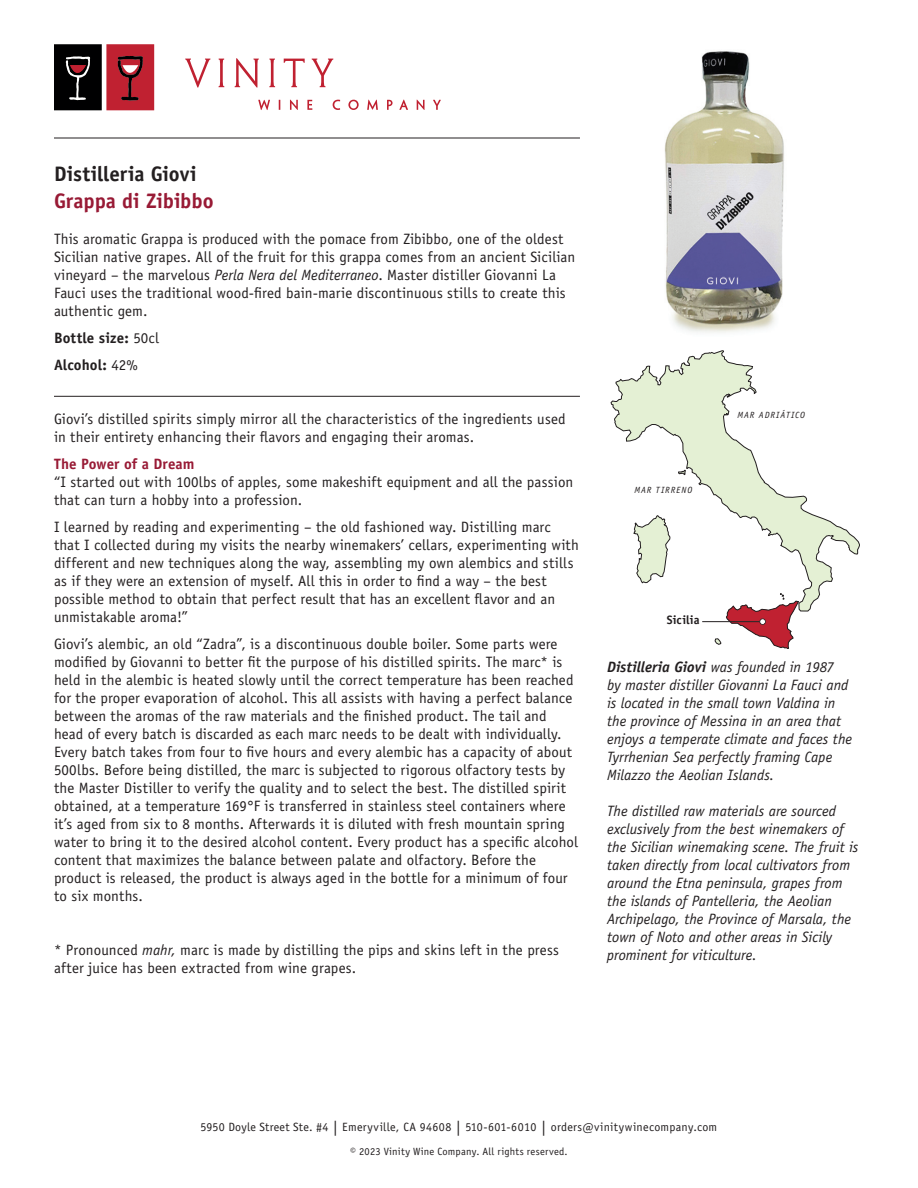
<style>
.page{position:relative;width:918px;height:1188px;background:#fff}
.page>*{position:absolute;margin:0;border:0;box-sizing:border-box;transform-origin:0 0}
.t1{font:700 21px "Officina Sans Std";letter-spacing:-.005em;color:#231f20}
.t2{font:700 21px "Officina Sans Std";letter-spacing:-.005em;color:#981a35}
.t3{font:15px/18px "Officina Sans Std";letter-spacing:.005em;color:#231f20}
.t4{font:italic 15px/18px "Officina Sans Std";color:#231f20}
.t5{font:700 15px/27px "Officina Sans Std";letter-spacing:.005em;color:#231f20}
.t6{font:700 15px "Officina Sans Std";letter-spacing:.005em;color:#981a35}
.t7{font:700 12.15px "Officina Sans Std";letter-spacing:.005em;color:#231f20}
.t8{font:12px "Officina Sans Std";letter-spacing:.025em;color:#231f20}
.t9{font:10.5px "Officina Sans Std";letter-spacing:.02em;color:#231f20}
.t10{font:italic 9px "Officina Sans Std";letter-spacing:.105em;color:#231f20}
.s1{font-style:italic}
.s2{font-weight:400}
.s3{font-weight:700}
.s4{font-size:15px}
</style>
<div class="page">
<img style="left:664px;top:51px;width:120px;height:282px">
<svg style="left:611px;top:351px;width:249px;height:298px"></svg>
<hr style="left:54px;top:138px;width:526px;height:1px;background:#231f20">
<svg style="left:54px;top:44px;width:100px;height:66px;background:#6a272e"></svg>
<svg style="left:185px;top:59px;width:25px;height:29px"></svg>
<svg style="left:219px;top:59px;width:5px;height:28px"></svg>
<svg style="left:235px;top:58px;width:24px;height:30px"></svg>
<svg style="left:269px;top:59px;width:6px;height:28px"></svg>
<svg style="left:284px;top:59px;width:21px;height:28px"></svg>
<svg style="left:312px;top:59px;width:21px;height:28px"></svg>
<svg style="left:258px;top:100px;width:12px;height:10px"></svg>
<svg style="left:290px;top:100px;width:8px;height:10px"></svg>
<svg style="left:307px;top:100px;width:5px;height:10px"></svg>
<svg style="left:333px;top:100px;width:7px;height:10px"></svg>
<svg style="left:348px;top:100px;width:11px;height:10px"></svg>
<svg style="left:367px;top:100px;width:11px;height:10px"></svg>
<svg style="left:387px;top:100px;width:6px;height:10px"></svg>
<svg style="left:399px;top:100px;width:9px;height:10px"></svg>
<svg style="left:417px;top:100px;width:8px;height:10px"></svg>
<svg style="left:433px;top:100px;width:8px;height:10px"></svg>
<hr style="left:54px;top:396px;width:526px;height:1px;background:#231f20">
<h1 class="t1" style="left:54px;top:160px;width:144px">Distilleria Giovi</h1>
<h1 class="t2" style="left:54px;top:187px;width:161px">Grappa di Zibibbo</h1>
<p class="t3" style="left:54px;top:230px;width:523px">This aromatic Grappa is produced with the pomace from Zibibbo, one of the oldest Sicilian native grapes. All of the fruit for this grappa comes from an ancient Sicilian vineyard – the marvelous <span class="s1">Perla Nera del Mediterraneo</span>. Master distiller Giovanni La Fauci uses the traditional wood-fired bain-marie discontinuous stills to create this authentic gem.</p>
<p class="t5" style="left:54px;top:324px;width:107px">Bottle size: <span class="s2">50cl<br></span>Alcohol: <span class="s2">42%</span></p>
<p class="t3" style="left:54px;top:410px;width:513px">Giovi’s distilled spirits simply mirror all the characteristics of the ingredients used in their entirety enhancing their flavors and engaging their aromas.</p>
<p class="t6" style="left:54px;top:454px;width:142px">The Power of a Dream</p>
<p class="t3" style="left:54px;top:473px;width:521px">“I started out with 100lbs of apples, some makeshift equipment and all the passion that can turn a hobby into a profession.</p>
<p class="t3" style="left:54px;top:518px;width:526px">I learned by reading and experimenting – the old fashioned way. Distilling marc that I collected during my visits the nearby winemakers’ cellars, experimenting with different and new techniques along the way, assembling my own alembics and stills as if they were an extension of myself. All this in order to find a way – the best possible method to obtain that perfect result that has an excellent flavor and an unmistakable aroma!”</p>
<p class="t3" style="left:54px;top:635px;width:526px">Giovi’s alembic, an old “Zadra”, is a discontinuous double boiler. Some parts were modified by Giovanni to better fit the purpose of his distilled spirits. The marc* is held in the alembic is heated slowly until the correct temperature has been reached for the proper evaporation of alcohol. This all assists with having a perfect balance between the aromas of the raw materials and the finished product. The tail and head of every batch is discarded as each marc needs to be dealt with individually.<br>Every batch takes from four to five hours and every alembic has a capacity of about 500lbs. Before being distilled, the marc is subjected to rigorous olfactory tests by the Master Distiller to verify the quality and to select the best. The distilled spirit obtained, at a temperature 169°F is transferred in stainless steel containers where it’s aged from six to 8 months. Afterwards it is diluted with fresh mountain spring water to bring it to the desired alcohol content. Every product has a specific alcohol content that maximizes the balance between palate and olfactory. Before the product is released, the product is always aged in the bottle for a minimum of four to six months.</p>
<p class="t3" style="left:54px;top:941px;width:506px">* Pronounced <span class="s1">mahr,</span> marc is made by distilling the pips and skins left in the press after juice has been extracted from wine grapes.</p>
<p class="t10" style="left:634px;top:484px;width:59px">MAR TIRRENO</p>
<p class="t10" style="left:737px;top:410px;width:69px">MAR ADRIÁTICO</p>
<p class="t7" style="left:667px;top:613px;width:34px">Sicilia</p>
<p class="t4" style="left:607px;top:658px;width:247px"><span class="s3">Distilleria Giovi</span> was founded in 1987<br>by master distiller Giovanni La Fauci and is located in the small town Valdina in the province of Messina in an area that enjoys a temperate climate and faces the Tyrrhenian Sea perfectly framing Cape Milazzo the Aeolian Islands.</p>
<p class="t4" style="left:607px;top:802px;width:253px">The distilled raw materials are sourced exclusively from the best winemakers of the Sicilian winemaking scene. The fruit is taken directly from local cultivators from around the Etna peninsula, grapes from the islands of Pantelleria, the Aeolian Archipelago, the Province of Marsala, the town of Noto and other areas in Sicily prominent for viticulture.</p>
<p class="t8" style="left:201px;top:1120px;width:518px">5950 Doyle Street Ste. #4 <span class="s4">|</span> Emeryville, CA 94608 <span class="s4">|</span> 510-601-6010 <span class="s4">|</span> orders@vinitywinecompany.com</p>
<p class="t9" style="left:350px;top:1145px;width:219px">© 2023 Vinity Wine Company. All rights reserved.</p>
</div>
